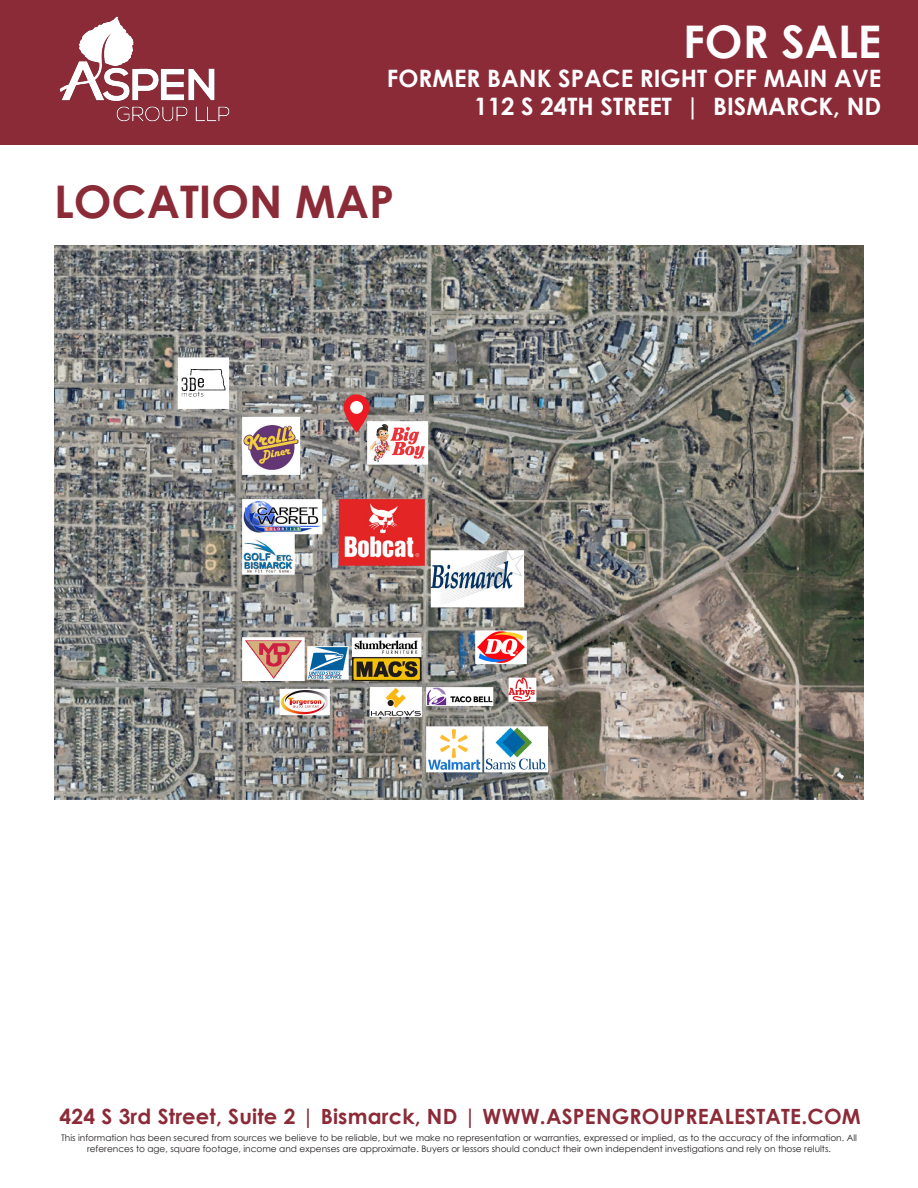
<style>
.page{position:relative;width:918px;height:1188px;background:#fff}
.page>*{position:absolute;margin:0;border:0;box-sizing:border-box;transform-origin:0 0}
.t1{font:700 45px "Century Gothic";color:#8c2b38}
.t2{font:700 45px "Century Gothic";color:#fff}
.t3{font:700 24px "Century Gothic";color:#fff}
.t4{font:700 21px "Century Gothic";letter-spacing:.01em;color:#8c2b38}
.t5{font:9px/10.8px "Century Gothic";color:#231f20;text-align:center}
</style>
<div class="page">
<div style="left:0;top:0;width:918px;height:145px;background:#8c2b38"></div>
<img style="left:59px;top:16px;width:171px;height:106px">
<img style="left:54px;top:246px;width:810px;height:553px">
<p class="t2" style="left:683px;top:7px;width:199px">FOR SALE</p>
<p class="t3" style="left:387px;top:60px;width:496px">FORMER BANK SPACE RIGHT OFF MAIN AVE</p>
<p class="t3" style="left:474px;top:88px;width:409px">112 S 24TH STREET | BISMARCK, ND</p>
<p class="t1" style="left:54px;top:168px;width:342px">LOCATION MAP</p>
<p class="t4" style="left:59px;top:1100px;width:803px">424 S 3rd Street, Suite 2 | Bismarck, ND | WWW.ASPENGROUPREALESTATE.COM</p>
<p class="t5" style="left:61px;top:1132px;width:797px">This information has been secured from sources we believe to be reliable, but we make no representation or warranties, expressed or implied, as to the accuracy of the information. All references to age, square footage, income and expenses are approximate. Buyers or lessors should conduct their own independent investigations and rely on those relults.</p>
</div>
